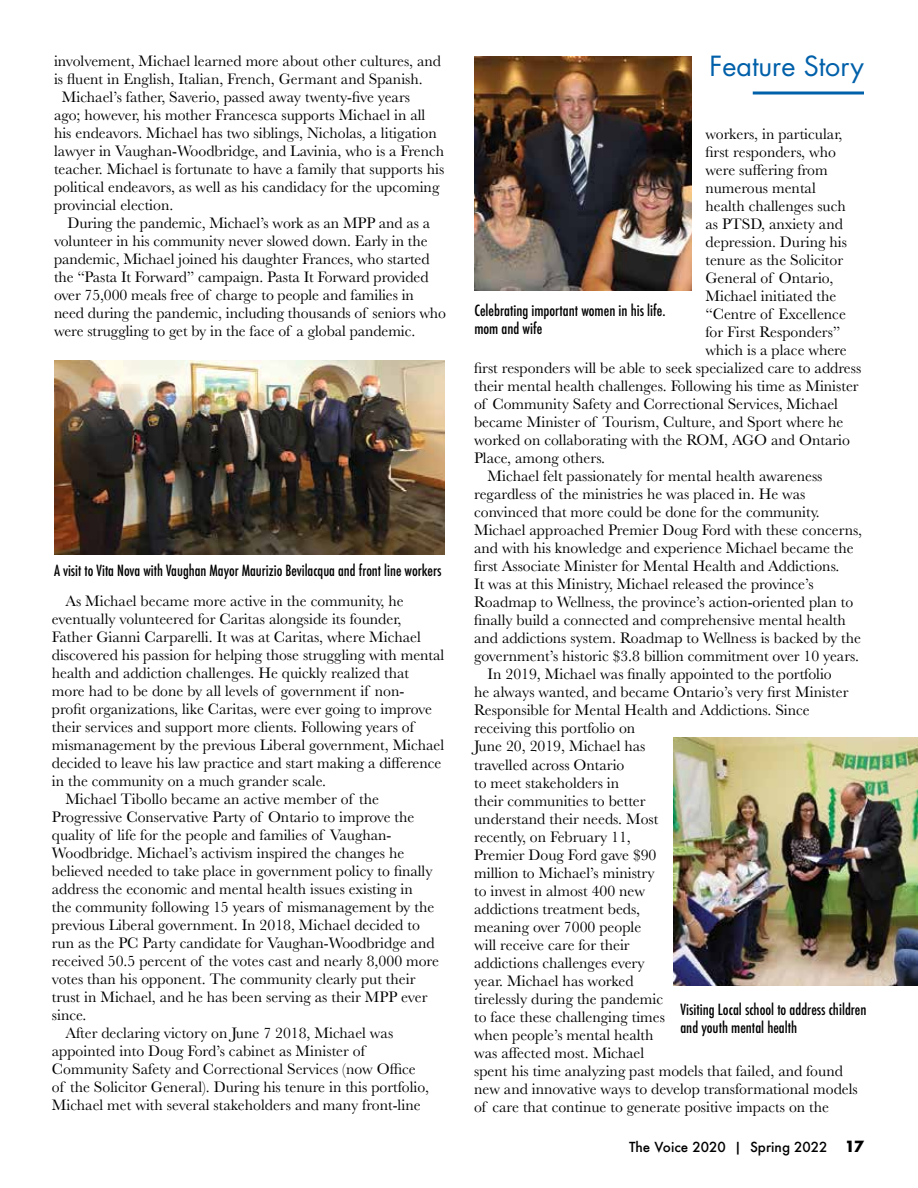
<style>
.page{position:relative;width:918px;height:1188px;background:#fff}
.page>*{position:absolute;margin:0;border:0;box-sizing:border-box;transform-origin:0 0}
.t1{font:27px "Futura Std";color:#0060a9}
.t2{font:15.75px "Baskerville";color:#000}
.t3{font:500 condensed 15px/18px "Futura";color:#000}
.t4{font:500 13.5px "Futura";color:#000}
.s1{font-weight:700;font-size:15px}
</style>
<div class="page">
<hr style="left:753px;top:92px;width:111px;height:2px;background:#0060a9">
<img style="left:54px;top:361px;width:391px;height:193px">
<img style="left:674px;top:737px;width:244px;height:249px">
<img style="left:474px;top:56px;width:218px;height:234px">
<p class="t2" style="left:54px;top:51px;width:388px">involvement, Michael learned more about other cultures, and</p>
<p class="t2" style="left:54px;top:69px;width:370px">is fluent in English, Italian, French, Germant and Spanish.</p>
<p class="t2" style="left:62px;top:87px;width:350px">Michael’s father, Saverio, passed away twenty-five years</p>
<p class="t2" style="left:54px;top:105px;width:373px">ago; however, his mother Francesca supports Michael in all</p>
<p class="t2" style="left:54px;top:123px;width:384px">his endeavors. Michael has two siblings, Nicholas, a litigation</p>
<p class="t2" style="left:54px;top:141px;width:392px">lawyer in Vaughan-Woodbridge, and Lavinia, who is a French</p>
<p class="t2" style="left:54px;top:159px;width:392px">teacher. Michael is fortunate to have a family that supports his</p>
<p class="t2" style="left:54px;top:177px;width:387px">political endeavors, as well as his candidacy for the upcoming</p>
<p class="t2" style="left:54px;top:195px;width:121px">provincial election.</p>
<p class="t2" style="left:67px;top:213px;width:364px">During the pandemic, Michael’s work as an MPP and as a</p>
<p class="t2" style="left:54px;top:231px;width:375px">volunteer in his community never slowed down. Early in the</p>
<p class="t2" style="left:54px;top:249px;width:377px">pandemic, Michael joined his daughter Frances, who started</p>
<p class="t2" style="left:54px;top:267px;width:376px">the “Pasta It Forward” campaign. Pasta It Forward provided</p>
<p class="t2" style="left:54px;top:285px;width:362px">over 75,000 meals free of charge to people and families in</p>
<p class="t2" style="left:54px;top:303px;width:393px">need during the pandemic, including thousands of seniors who</p>
<p class="t2" style="left:54px;top:321px;width:363px">were struggling to get by in the face of a global pandemic.</p>
<p class="t3" style="left:54px;top:561px;width:389px">A visit to Vita Nova with Vaughan Mayor Maurizio Bevilacqua and front line workers</p>
<p class="t2" style="left:65px;top:591px;width:340px">As Michael became more active in the community, he</p>
<p class="t2" style="left:52px;top:609px;width:351px">eventually volunteered for Caritas alongside its founder,</p>
<p class="t2" style="left:52px;top:627px;width:370px">Father Gianni Carparelli. It was at Caritas, where Michael</p>
<p class="t2" style="left:52px;top:645px;width:394px">discovered his passion for helping those struggling with mental</p>
<p class="t2" style="left:52px;top:663px;width:359px">health and addiction challenges. He quickly realized that</p>
<p class="t2" style="left:52px;top:681px;width:354px">more had to be done by all levels of government if non-</p>
<p class="t2" style="left:52px;top:699px;width:382px">profit organizations, like Caritas, were ever going to improve</p>
<p class="t2" style="left:52px;top:717px;width:364px">their services and support more clients. Following years of</p>
<p class="t2" style="left:52px;top:735px;width:394px">mismanagement by the previous Liberal government, Michael</p>
<p class="t2" style="left:52px;top:753px;width:391px">decided to leave his law practice and start making a difference</p>
<p class="t2" style="left:52px;top:771px;width:276px">in the community on a much grander scale.</p>
<p class="t2" style="left:65px;top:789px;width:315px">Michael Tibollo became an active member of the</p>
<p class="t2" style="left:52px;top:807px;width:364px">Progressive Conservative Party of Ontario to improve the</p>
<p class="t2" style="left:52px;top:825px;width:341px">quality of life for the people and families of Vaughan-</p>
<p class="t2" style="left:52px;top:843px;width:354px">Woodbridge. Michael’s activism inspired the changes he</p>
<p class="t2" style="left:52px;top:861px;width:382px">believed needed to take place in government policy to finally</p>
<p class="t2" style="left:52px;top:879px;width:362px">address the economic and mental health issues existing in</p>
<p class="t2" style="left:52px;top:897px;width:384px">the community following 15 years of mismanagement by the</p>
<p class="t2" style="left:52px;top:915px;width:370px">previous Liberal government. In 2018, Michael decided to</p>
<p class="t2" style="left:52px;top:933px;width:384px">run as the PC Party candidate for Vaughan-Woodbridge and</p>
<p class="t2" style="left:52px;top:951px;width:389px">received 50.5 percent of the votes cast and nearly 8,000 more</p>
<p class="t2" style="left:52px;top:969px;width:365px">votes than his opponent. The community clearly put their</p>
<p class="t2" style="left:52px;top:987px;width:377px">trust in Michael, and he has been serving as their MPP ever</p>
<p class="t2" style="left:52px;top:1005px;width:36px">since.</p>
<p class="t2" style="left:65px;top:1023px;width:329px">After declaring victory on June 7 2018, Michael was</p>
<p class="t2" style="left:52px;top:1041px;width:315px">appointed into Doug Ford’s cabinet as Minister of</p>
<p class="t2" style="left:52px;top:1059px;width:365px">Community Safety and Correctional Services (now Office</p>
<p class="t2" style="left:52px;top:1077px;width:379px">of the Solicitor General). During his tenure in this portfolio,</p>
<p class="t2" style="left:52px;top:1095px;width:370px">Michael met with several stakeholders and many front-line</p>
<h1 class="t1" style="left:710px;top:49px;width:156px">Feature Story</h1>
<p class="t2" style="left:705px;top:124px;width:138px">workers, in particular,</p>
<p class="t2" style="left:705px;top:142px;width:132px">first responders, who</p>
<p class="t2" style="left:705px;top:160px;width:124px">were suffering from</p>
<p class="t2" style="left:705px;top:178px;width:112px">numerous mental</p>
<p class="t2" style="left:705px;top:196px;width:142px">health challenges such</p>
<p class="t2" style="left:705px;top:214px;width:139px">as PTSD, anxiety and</p>
<p class="t2" style="left:705px;top:232px;width:143px">depression. During his</p>
<p class="t2" style="left:705px;top:250px;width:139px">tenure as the Solicitor</p>
<p class="t2" style="left:705px;top:268px;width:129px">General of Ontario,</p>
<p class="t2" style="left:705px;top:286px;width:132px">Michael initiated the</p>
<p class="t2" style="left:705px;top:304px;width:142px">“Centre of Excellence</p>
<p class="t2" style="left:705px;top:322px;width:136px">for First Responders”</p>
<p class="t2" style="left:705px;top:340px;width:143px">which is a place where</p>
<p class="t2" style="left:474px;top:358px;width:389px">first responders will be able to seek specialized care to address</p>
<p class="t2" style="left:474px;top:376px;width:386px">their mental health challenges. Following his time as Minister</p>
<p class="t2" style="left:474px;top:394px;width:365px">of Community Safety and Correctional Services, Michael</p>
<p class="t2" style="left:474px;top:412px;width:371px">became Minister of Tourism, Culture, and Sport where he</p>
<p class="t2" style="left:474px;top:430px;width:377px">worked on collaborating with the ROM, AGO and Ontario</p>
<p class="t2" style="left:474px;top:448px;width:133px">Place, among others.</p>
<p class="t2" style="left:488px;top:466px;width:336px">Michael felt passionately for mental health awareness</p>
<p class="t2" style="left:474px;top:484px;width:333px">regardless of the ministries he was placed in. He was</p>
<p class="t2" style="left:474px;top:502px;width:347px">convinced that more could be done for the community.</p>
<p class="t2" style="left:474px;top:520px;width:390px">Michael approached Premier Doug Ford with these concerns,</p>
<p class="t2" style="left:474px;top:538px;width:381px">and with his knowledge and experience Michael became the</p>
<p class="t2" style="left:474px;top:556px;width:367px">first Associate Minister for Mental Health and Addictions.</p>
<p class="t2" style="left:474px;top:574px;width:341px">It was at this Ministry, Michael released the province’s</p>
<p class="t2" style="left:474px;top:592px;width:381px">Roadmap to Wellness, the province’s action-oriented plan to</p>
<p class="t2" style="left:474px;top:610px;width:373px">finally build a connected and comprehensive mental health</p>
<p class="t2" style="left:474px;top:628px;width:389px">and addictions system. Roadmap to Wellness is backed by the</p>
<p class="t2" style="left:474px;top:646px;width:387px">government’s historic $3.8 billion commitment over 10 years.</p>
<p class="t2" style="left:488px;top:664px;width:346px">In 2019, Michael was finally appointed to the portfolio</p>
<p class="t2" style="left:474px;top:682px;width:376px">he always wanted, and became Ontario’s very first Minister</p>
<p class="t2" style="left:474px;top:700px;width:337px">Responsible for Mental Health and Addictions. Since</p>
<p class="t2" style="left:474px;top:718px;width:163px">receiving this portfolio on</p>
<p class="t2" style="left:474px;top:736px;width:173px">June 20, 2019, Michael has</p>
<p class="t2" style="left:474px;top:754px;width:152px">travelled across Ontario</p>
<p class="t2" style="left:474px;top:772px;width:147px">to meet stakeholders in</p>
<p class="t2" style="left:474px;top:790px;width:173px">their communities to better</p>
<p class="t2" style="left:474px;top:808px;width:186px">understand their needs. Most</p>
<p class="t2" style="left:474px;top:826px;width:158px">recently, on February 11,</p>
<p class="t2" style="left:474px;top:844px;width:184px">Premier Doug Ford gave $90</p>
<p class="t2" style="left:474px;top:862px;width:182px">million to Michael’s ministry</p>
<p class="t2" style="left:474px;top:880px;width:173px">to invest in almost 400 new</p>
<p class="t2" style="left:474px;top:898px;width:167px">addictions treatment beds,</p>
<p class="t2" style="left:474px;top:916px;width:169px">meaning over 7000 people</p>
<p class="t2" style="left:474px;top:934px;width:157px">will receive care for their</p>
<p class="t2" style="left:474px;top:952px;width:172px">addictions challenges every</p>
<p class="t2" style="left:474px;top:970px;width:161px">year. Michael has worked</p>
<p class="t2" style="left:474px;top:988px;width:191px">tirelessly during the pandemic</p>
<p class="t2" style="left:474px;top:1006px;width:192px">to face these challenging times</p>
<p class="t2" style="left:474px;top:1024px;width:181px">when people’s mental health</p>
<p class="t2" style="left:474px;top:1042px;width:172px">was affected most. Michael</p>
<p class="t2" style="left:474px;top:1060px;width:370px">spent his time analyzing past models that failed, and found</p>
<p class="t2" style="left:474px;top:1078px;width:385px">new and innovative ways to develop transformational models</p>
<p class="t2" style="left:474px;top:1096px;width:356px">of care that continue to generate positive impacts on the</p>
<p class="t3" style="left:474px;top:302px;width:193px">Celebrating important women in his life. mom and wife</p>
<p class="t3" style="left:680px;top:1000px;width:188px">Visiting Local school to address children and youth mental health</p>
<p class="t4" style="left:629px;top:1137px;width:236px">The Voice 2020 | Spring 2022 <span class="s1">17</span></p>
</div>
